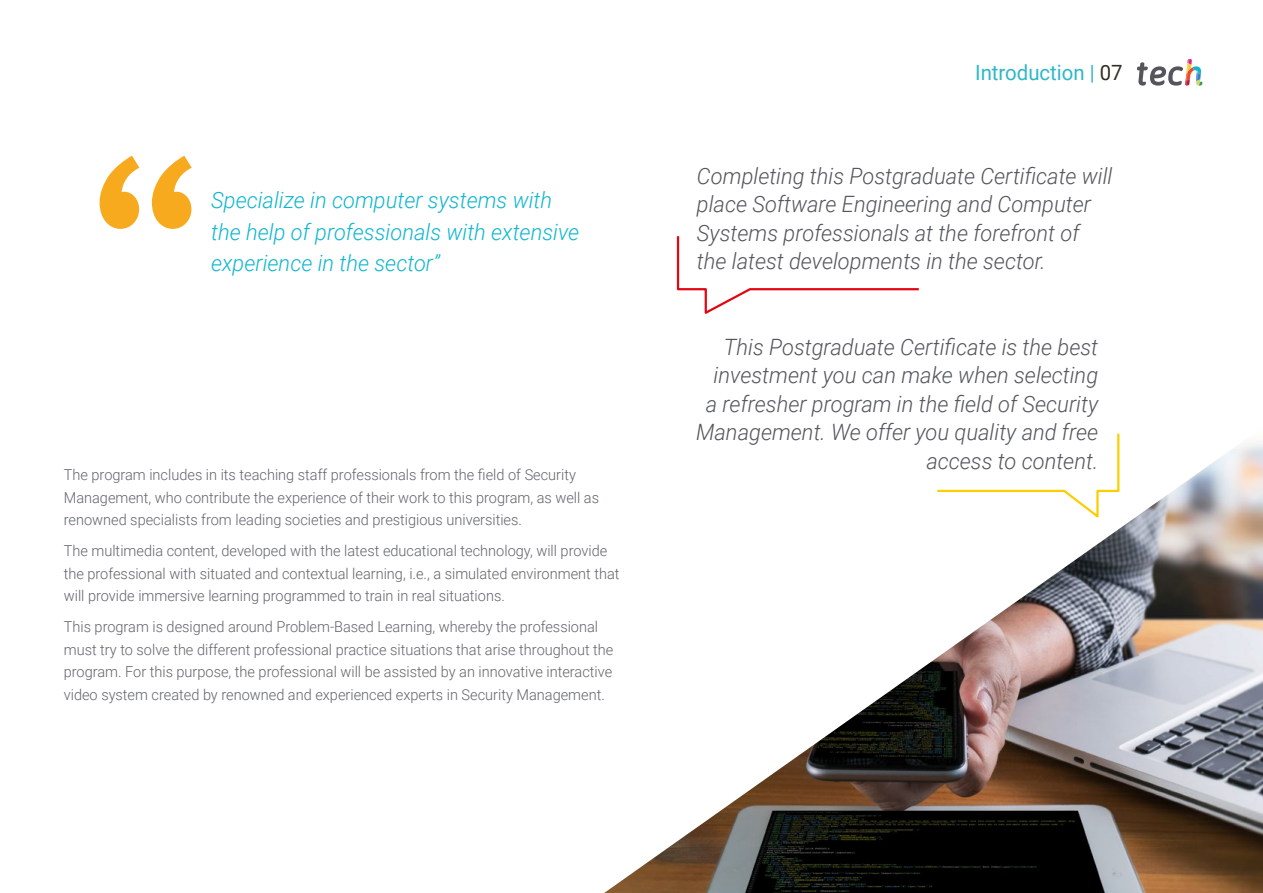
<style>
.page{position:relative;width:1263px;height:893px;background:#fff}
.page>*{position:absolute;margin:0;border:0;box-sizing:border-box;transform-origin:0 0}
.t1{font:italic 300 22.5px/28.5px "Roboto";color:#52555b;text-align:right}
.t2{font:italic 300 22.5px/31.5px "Roboto";color:#0fb6cf}
.t3{font:21px "Roboto";color:#2db8c5}
.t4{font:300 15px/22.5px "Roboto";color:#61646a}
.s1{color:#312e20}
</style>
<div class="page">
<svg style="left:100px;top:156px;width:92px;height:73px"></svg>
<svg style="left:676px;top:236px;width:243px;height:78px"></svg>
<svg style="left:1137px;top:59px;width:65px;height:27px"></svg>
<img style="left:604px;top:433px;width:659px;height:460px">
<h1 class="t2" style="left:211px;top:184px;width:370px">Specialize in computer systems with the help of professionals with extensive experience in the sector”</h1>
<p class="t4" style="left:64px;top:463px;width:537px">The program includes in its teaching staff professionals from the field of Security<br>Management, who contribute the experience of their work to this program, as well as renowned specialists from leading societies and prestigious universities.</p>
<p class="t4" style="left:64px;top:539px;width:557px">The multimedia content, developed with the latest educational technology, will provide the professional with situated and contextual learning, i.e., a simulated environment that will provide immersive learning programmed to train in real situations.</p>
<p class="t4" style="left:64px;top:615px;width:551px">This program is designed around Problem-Based Learning, whereby the professional must try to solve the different professional practice situations that arise throughout the program. For this purpose, the professional will be assisted by an innovative interactive video system created by renowned and experienced experts in Security Management.</p>
<h2 class="t3" style="left:975px;top:57px;width:149px">Introduction | <span class="s1">07</span></h2>
<h1 class="t1" style="left:697px;top:161px;width:417px;text-align:left">Completing this Postgraduate Certificate will place Software Engineering and Computer Systems professionals at the forefront of the latest developments in the sector.</h1>
<h1 class="t1" style="left:696px;top:332px;width:404px">This Postgraduate Certificate is the best investment you can make when selecting<br>a refresher program in the field of Security Management. We offer you quality and free access to content.</h1>
</div>
